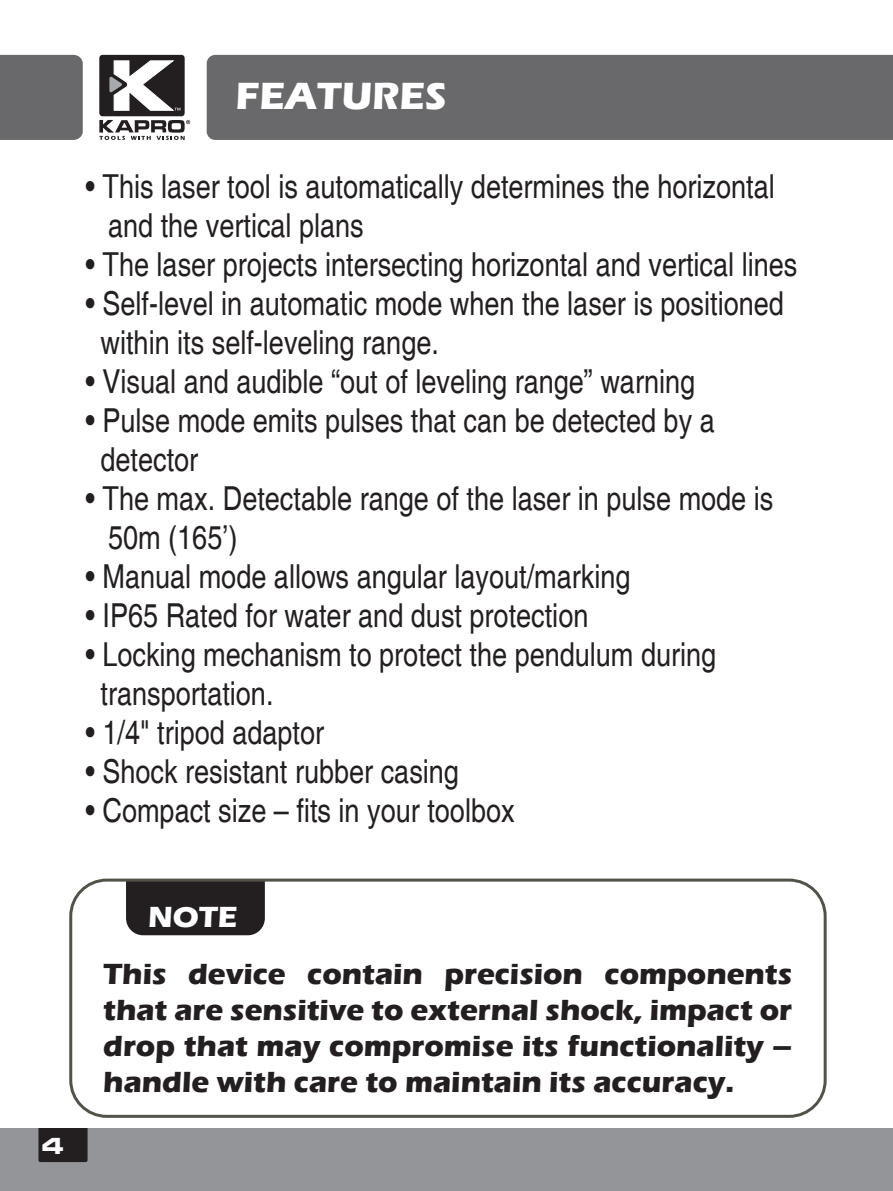
<style>
.page{position:relative;width:893px;height:1191px;background:#fff}
.page>*{position:absolute;margin:0;border:0;box-sizing:border-box;transform-origin:0 0}
.t1{font:700 39px "Eras ITC";color:#fff}
.t2{font:condensed 33px/39px "Helvetica";color:#231f20}
.t3{font:700 30px/36px "Eras ITC";color:#231f20;text-align:justify}
.t4{font:700 30px "Eras ITC";color:#fff}
.t5{font:24px "Microgramma D Bold Exte";color:#fff}
</style>
<div class="page">
<div style="left:0;top:1128px;width:893px;height:63px;background:#939598"></div>
<div style="left:38px;top:1128px;width:50px;height:34px;background:#231f20"></div>
<div style="left:99px;top:55px;width:86px;height:61px;background:#231f20;border-radius:3px"></div>
<svg style="left:99px;top:120px;width:91px;height:20px"></svg>
<svg style="left:109px;top:61px;width:71px;height:49px"></svg>
<div style="left:0;top:55px;width:83px;height:85px;background:#69696c"></div>
<div style="left:207px;top:55px;width:686px;height:85px;background:#69696c"></div>
<div style="left:126px;top:882px;width:139px;height:53px;background:#231f20"></div>
<div style="left:69px;top:878px;width:758px;height:239px;border:3px solid #535249;border-radius:36px"></div>
<p class="t1" style="left:236px;top:73px;width:213px">FEATURES</p>
<p class="t2" style="left:108px;top:167px;width:668px;text-indent:-23px">• This laser tool is automatically determines the horizontal and the vertical plans</p>
<p class="t2" style="left:85px;top:245px;width:713px">• The laser projects intersecting horizontal and vertical lines</p>
<p class="t2" style="left:101px;top:284px;width:685px;text-indent:-15px">• Self-level in automatic mode when the laser is positioned within its self-leveling range.</p>
<p class="t2" style="left:85px;top:362px;width:611px">• Visual and audible “out of leveling range” warning</p>
<p class="t2" style="left:101px;top:401px;width:616px;text-indent:-15px">• Pulse mode emits pulses that can be detected by a detector</p>
<p class="t2" style="left:108px;top:479px;width:667px;text-indent:-23px">• The max. Detectable range of the laser in pulse mode is<br>50m (165’)</p>
<p class="t2" style="left:85px;top:557px;width:546px">• Manual mode allows angular layout/marking</p>
<p class="t2" style="left:85px;top:596px;width:504px">• IP65 Rated for water and dust protection</p>
<p class="t2" style="left:101px;top:635px;width:617px;text-indent:-15px">• Locking mechanism to protect the pendulum during transportation.</p>
<p class="t2" style="left:85px;top:713px;width:240px">• 1/4" tripod adaptor</p>
<p class="t2" style="left:85px;top:752px;width:375px">• Shock resistant rubber casing</p>
<p class="t2" style="left:85px;top:791px;width:431px">• Compact size – fits in your toolbox</p>
<p class="t5" style="left:42px;top:1129px;width:23px">4</p>
<p class="t4" style="left:148px;top:899px;width:91px">NOTE</p>
<p class="t3" style="left:103px;top:955px;width:690px">This device contain precision components that are sensitive to external shock, impact or drop that may compromise its functionality – handle with care to maintain its accuracy.</p>
</div>
